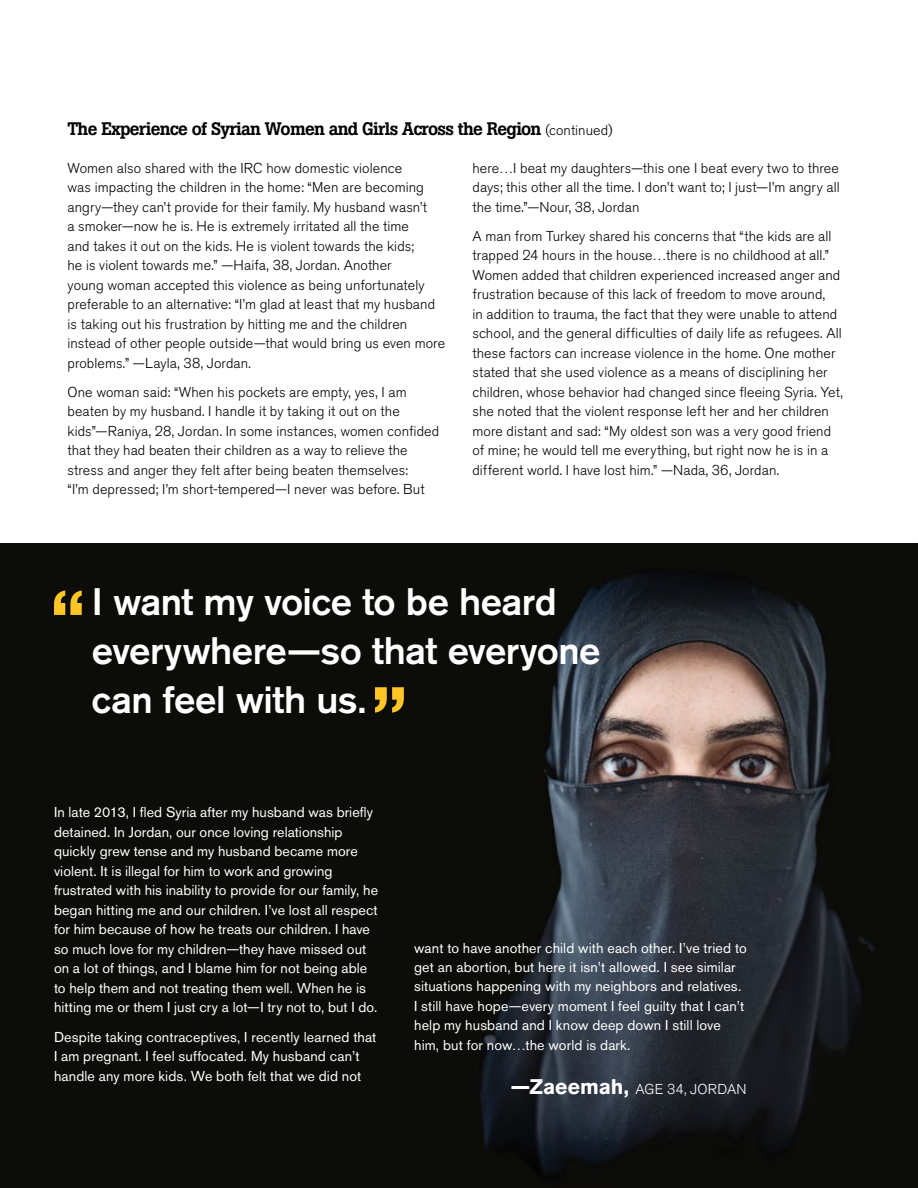
<style>
.page{position:relative;width:918px;height:1188px;background:#fff}
.page>*{position:absolute;margin:0;border:0;box-sizing:border-box;transform-origin:0 0}
.t1{font:500 37.95px/48.9px "Akzidenz Grotesk Std";letter-spacing:-.015em;color:#fff}
.t2{font:500 18px "Boton";letter-spacing:-.04em;color:#000}
.t3{font:300 14.25px/19.5px "Akzidenz Grotesk Std";letter-spacing:.005em;color:#000}
.t4{font:14.25px/19.5px "Akzidenz Grotesk Std";letter-spacing:.005em;color:#fff}
.t5{font:300 14.25px "Akzidenz Grotesk Std";letter-spacing:.015em;color:#fff}
.s1{font-family:"Akzidenz Grotesk Std";font-weight:300;font-size:14.25px}
.s2{font-weight:700;font-size:21px}
</style>
<div class="page">
<img style="left:0;top:544px;width:918px;height:644px">
<svg style="left:54px;top:591px;width:28px;height:24px"></svg>
<svg style="left:375px;top:687px;width:29px;height:26px"></svg>
<p class="t2" style="left:68px;top:119px;width:547px">The Experience of Syrian Women and Girls Across the Region <span class="s1">(continued)</span></p>
<p class="t3" style="left:68px;top:158px;width:379px">Women also shared with the IRC how domestic violence<br>was impacting the children in the home: “Men are becoming angry—they can’t provide for their family. My husband wasn’t<br>a smoker—now he is. He is extremely irritated all the time<br>and takes it out on the kids. He is violent towards the kids;<br>he is violent towards me.” —Haifa, 38, Jordan. Another<br>young woman accepted this violence as being unfortunately preferable to an alternative: “I’m glad at least that my husband is taking out his frustration by hitting me and the children instead of other people outside—that would bring us even more problems.” —Layla, 38, Jordan.</p>
<p class="t3" style="left:68px;top:383px;width:373px">One woman said: “When his pockets are empty, yes, I am beaten by my husband. I handle it by taking it out on the kids”—Raniya, 28, Jordan. In some instances, women confided that they had beaten their children as a way to relieve the stress and anger they felt after being beaten themselves:<br>“I’m depressed; I’m short-tempered—I never was before. But</p>
<p class="t3" style="left:472px;top:158px;width:369px;text-align:justify">here…I beat my daughters—this one I beat every two to three days; this other all the time. I don’t want to; I just—I’m angry all the time.”—Nour, 38, Jordan</p>
<p class="t3" style="left:472px;top:226px;width:372px">A man from Turkey shared his concerns that “the kids are all trapped 24 hours in the house…there is no childhood at all.” Women added that children experienced increased anger and frustration because of this lack of freedom to move around,<br>in addition to trauma, the fact that they were unable to attend school, and the general difficulties of daily life as refugees. All these factors can increase violence in the home. One mother stated that she used violence as a means of disciplining her children, whose behavior had changed since fleeing Syria. Yet, she noted that the violent response left her and her children more distant and sad: “My oldest son was a very good friend of mine; he would tell me everything, but right now he is in a different world. I have lost him.” —Nada, 36, Jordan.</p>
<h1 class="t1" style="left:92px;top:576px;width:510px">I want my voice to be heard everywhere—so that everyone can feel with us.</h1>
<p class="t4" style="left:54px;top:803px;width:326px">In late 2013, I fled Syria after my husband was briefly detained. In Jordan, our once loving relationship quickly grew tense and my husband became more violent. It is illegal for him to work and growing frustrated with his inability to provide for our family, he began hitting me and our children. I’ve lost all respect for him because of how he treats our children. I have so much love for my children—they have missed out on a lot of things, and I blame him for not being able to help them and not treating them well. When he is hitting me or them I just cry a lot—I try not to, but I do.</p>
<p class="t4" style="left:54px;top:1027px;width:324px">Despite taking contraceptives, I recently learned that<br>I am pregnant. I feel suffocated. My husband can’t handle any more kids. We both felt that we did not</p>
<p class="t4" style="left:414px;top:938px;width:334px">want to have another child with each other. I’ve tried to get an abortion, but here it isn’t allowed. I see similar situations happening with my neighbors and relatives.<br>I still have hope—every moment I feel guilty that I can’t help my husband and I know deep down I still love him, but for now…the world is dark.</p>
<p class="t5" style="left:511px;top:1081px;width:238px"><span class="s2">—Zaeemah,</span> AGE 34, JORDAN</p>
</div>
